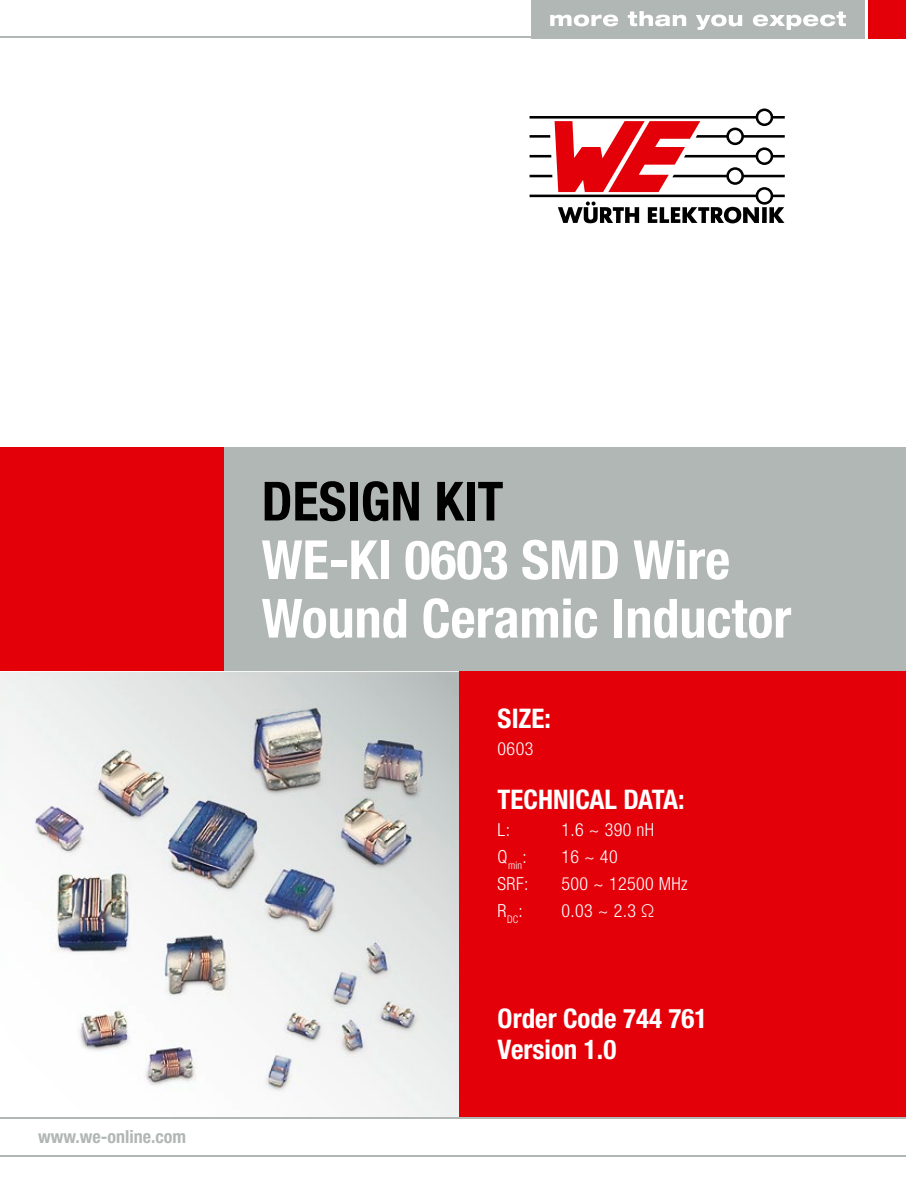
<style>
.page{position:relative;width:906px;height:1200px;background:#fff}
.page>*{position:absolute;margin:0;border:0;box-sizing:border-box;transform-origin:0 0}
.t1{font:700 condensed 54px/58.5px "Helvetica Neue LT Pro";color:#fff}
.t2{font:700 condensed 54px "Helvetica Neue LT Pro";color:#000}
.t3{font:700 condensed 27px/31.5px "Helvetica Neue LT Pro";color:#fff}
.t4{font:300 condensed 18px "Helvetica Neue LT Pro";letter-spacing:.02em;color:#fff}
.t5{font:700 condensed 18px "Helvetica Neue LT Pro";color:#b1b7b5}
.t6{font:300 condensed 10.58px "Helvetica Neue LT Pro";color:#fff}
</style>
<div class="page">
<svg style="left:0;top:671px;width:459px;height:445px"></svg>
<img style="left:8px;top:676px;width:446px;height:440px">
<div style="left:225px;top:446px;width:681px;height:224px;background:#b1b7b5"></div>
<div style="left:459px;top:671px;width:447px;height:445px;background:#e30009"></div>
<div style="left:0;top:446px;width:223px;height:224px;background:#e30009"></div>
<div style="left:867px;top:0;width:39px;height:38px;background:#e30009"></div>
<div style="left:531px;top:0;width:333px;height:38px;background:#b1b7b5"></div>
<svg style="left:550px;top:11px;width:296px;height:19px"></svg>
<hr style="left:0;top:37px;width:861px;height:1px;background:#b1b7b5">
<svg style="left:529px;top:108px;width:255px;height:115px"></svg>
<hr style="left:0;top:1116px;width:906px;height:2px;background:#b1b7b5">
<hr style="left:0;top:1154px;width:906px;height:2px;background:#b1b7b5">
<p class="t5" style="left:38px;top:1124px;width:149px">www.we-online.com</p>
<h1 class="t2" style="left:261px;top:468px;width:243px">DESIGN KIT</h1>
<h1 class="t1" style="left:261px;top:529px;width:531px">WE-KI 0603 SMD Wire<br>Wound Ceramic Inductor</h1>
<h2 class="t3" style="left:497px;top:702px;width:55px">SIZE:</h2>
<p class="t4" style="left:497px;top:738px;width:37px">0603</p>
<h2 class="t3" style="left:497px;top:783px;width:188px">TECHNICAL DATA:</h2>
<p class="t4" style="left:497px;top:819px;width:14px">L:</p>
<p class="t4" style="left:561px;top:819px;width:94px">1.6 ~ 390 nH</p>
<p class="t6" style="left:497px;top:858px;width:31px"><sup>Q</sup>min<sup>:</sup></p>
<p class="t4" style="left:561px;top:846px;width:58px">16 ~ 40</p>
<p class="t4" style="left:497px;top:873px;width:32px">SRF:</p>
<p class="t4" style="left:561px;top:873px;width:127px">500 ~ 12500 MHz</p>
<p class="t4" style="left:497px;top:900px;width:27px">R<sub>DC</sub>:</p>
<p class="t4" style="left:561px;top:900px;width:94px">0.03 ~ 2.3 Ω</p>
<h2 class="t3" style="left:497px;top:1001px;width:211px">Order Code 744 761<br>Version 1.0</h2>
</div>
